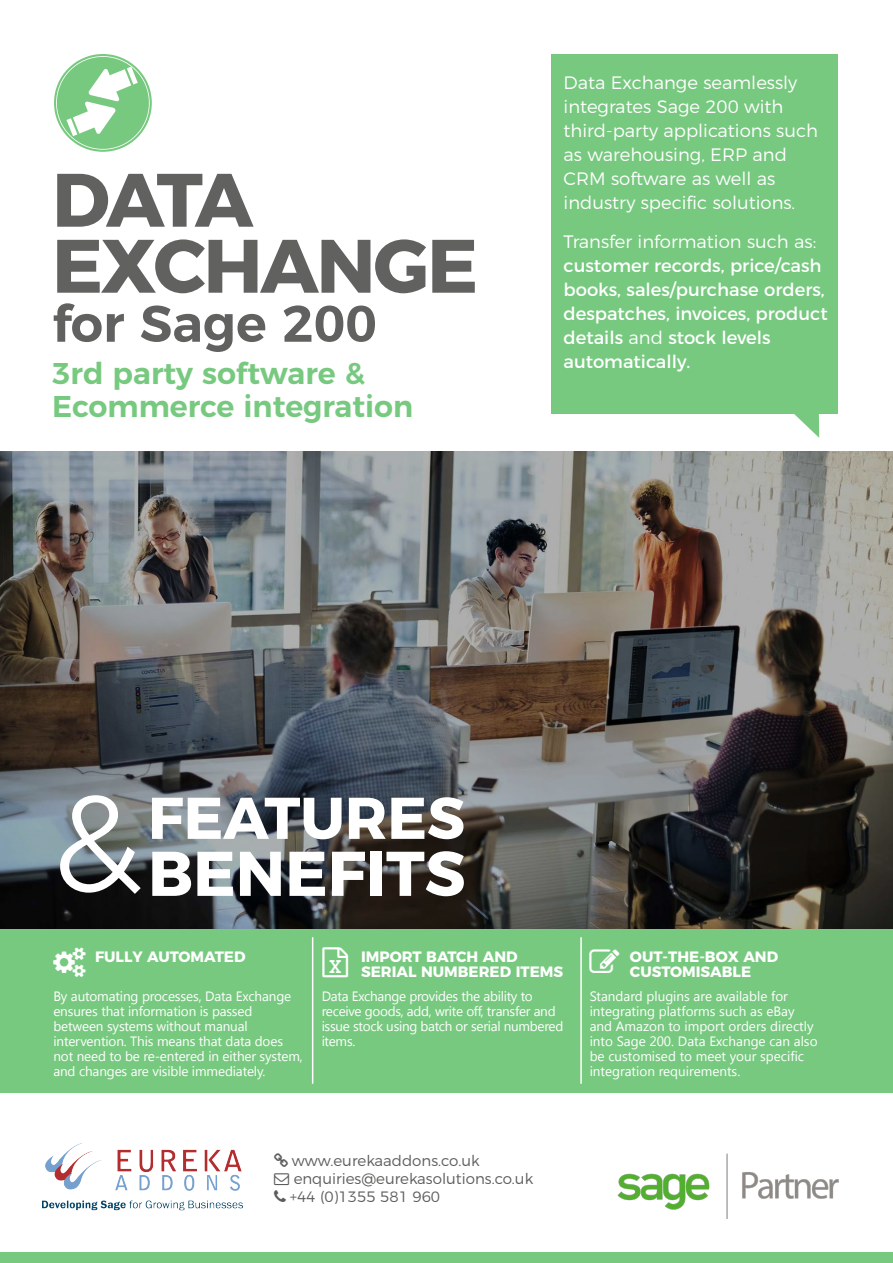
<style>
.page{position:relative;width:893px;height:1263px;background:#fff}
.page>*{position:absolute;margin:0;border:0;box-sizing:border-box;transform-origin:0 0}
.t1{font:300 138px "Montserrat";color:#fff}
.t2{font:700 75.45px/66px "Montserrat";letter-spacing:-.03em;color:#616160}
.t3{font:700 63px "Montserrat";color:#fff}
.t4{font:700 58.65px "Montserrat";color:#fff}
.t5{font:600 51.3px "Montserrat";color:#616160}
.t6{font:600 30px/33px "Montserrat";color:#78c980}
.t7{font:300 18px/24px "Montserrat";color:#fff}
.t8{font:18px/24px "Montserrat";color:#fff}
.t9{font:700 15px/15px "Montserrat";color:#fff}
.t10{font:300 15px/18px "Montserrat";color:#5c5c5b}
.t11{font:13.5px/15px "Segoe UI";letter-spacing:-.01em;color:#fff}
.s1{font-weight:300}
</style>
<div class="page">
<div style="left:551px;top:54px;width:287px;height:360px;background:#78c980"></div>
<svg style="left:794px;top:414px;width:25px;height:24px"></svg>
<div style="left:0;top:929px;width:893px;height:163px;background:#78c980"></div>
<img style="left:0;top:451px;width:893px;height:477px">
<hr style="left:580px;top:937px;width:2px;height:147px;background:#fff">
<div style="left:0;top:1252px;width:893px;height:11px;background:#78c980"></div>
<hr style="left:312px;top:937px;width:1px;height:147px;background:#fff">
<svg style="left:55px;top:55px;width:96px;height:96px"></svg>
<div style="left:54px;top:54px;width:98px;height:98px;border:2px solid #78c980;border-radius:50%"></div>
<img style="left:42px;top:1143px;width:201px;height:68px">
<img style="left:617px;top:1153px;width:222px;height:65px">
<h2 class="t2" style="left:52px;top:161px;width:427px">DATA<br>EXCHANGE</h2>
<h3 class="t5" style="left:52px;top:282px;width:326px">for Sage 200</h3>
<h3 class="t6" style="left:52px;top:354px;width:363px">3rd party software &amp;<br>Ecommerce integration</h3>
<h3 class="t7" style="left:563px;top:69px;width:256px">Data Exchange seamlessly integrates Sage 200 with third-party applications such as warehousing, ERP and<br>CRM software as well as industry specific solutions.</h3>
<h3 class="t7" style="left:563px;top:228px;width:254px">Transfer information such as:</h3>
<h3 class="t8" style="left:563px;top:252px;width:266px">customer records, price/cash books, sales/purchase orders, despatches, invoices, product details <span class="s1">and</span> stock levels automatically.</h3>
<h1 class="t1" style="left:52px;top:735px;width:91px">&amp;</h1>
<h3 class="t4" style="left:148px;top:770px;width:318px">FEATURES</h3>
<h3 class="t3" style="left:148px;top:822px;width:319px">BENEFITS</h3>
<p class="t9" style="left:95px;top:947px;width:152px">FULLY AUTOMATED</p>
<p class="t11" style="left:53px;top:988px;width:251px">By automating processes, Data Exchange ensures that information is passed between systems without manual intervention. This means that data does not need to be re-entered in either system, and changes are visible immediately.</p>
<p class="t9" style="left:361px;top:947px;width:204px">IMPORT BATCH AND<br>SERIAL NUMBERED ITEMS</p>
<p class="t11" style="left:322px;top:988px;width:243px">Data Exchange provides the ability to receive goods, add, write off, transfer and issue stock using batch or serial numbered items.</p>
<p class="t9" style="left:630px;top:947px;width:150px">OUT-THE-BOX AND<br>CUSTOMISABLE</p>
<p class="t11" style="left:590px;top:988px;width:229px">Standard plugins are available for integrating platforms such as eBay and Amazon to import orders directly into Sage 200. Data Exchange can also be customised to meet your specific integration requirements.</p>
<p class="t10" style="left:290px;top:1150px;width:245px">www.eurekaaddons.co.uk enquiries@eurekasolutions.co.uk +44 (0)1355 581 960</p>
</div>
